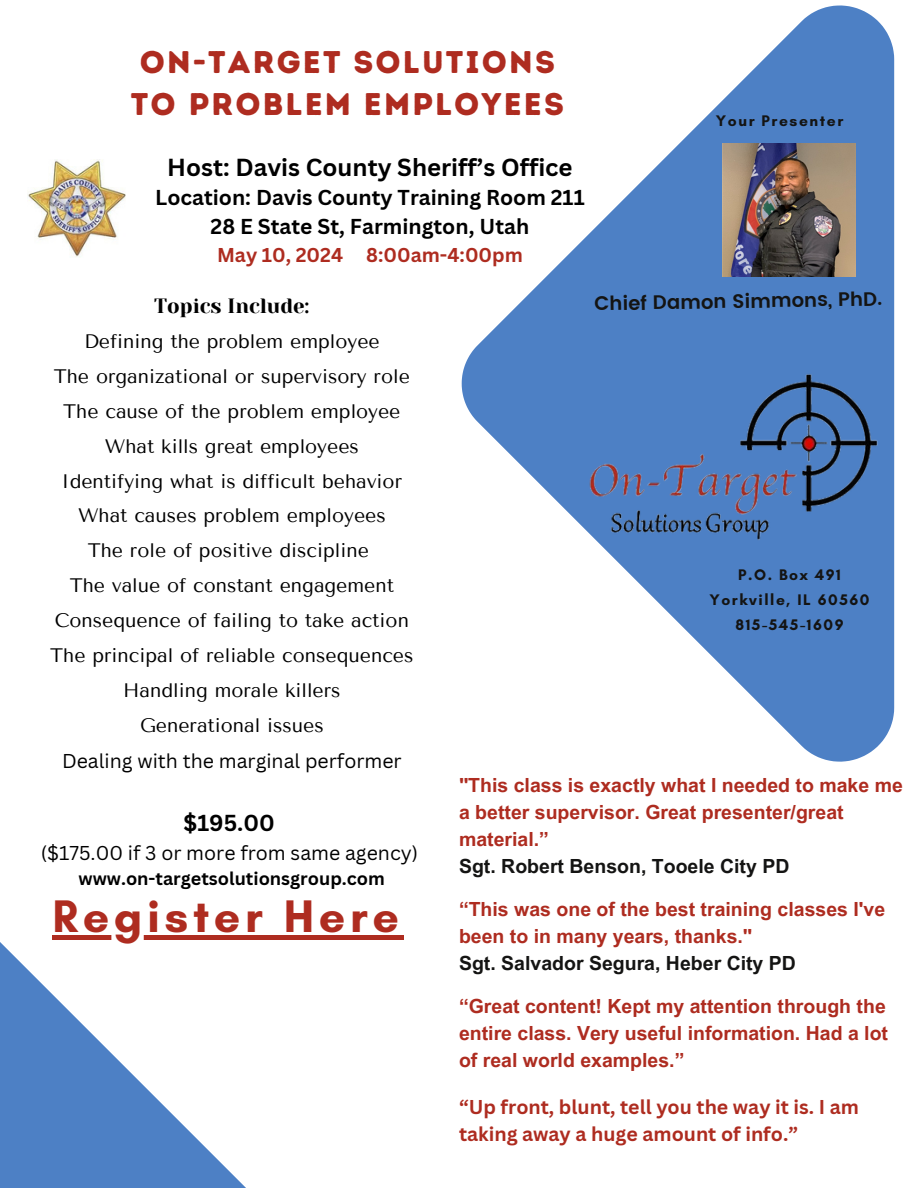
<style>
.page{position:relative;width:918px;height:1188px;background:#fff}
.page>*{position:absolute;margin:0;border:0;box-sizing:border-box;transform-origin:0 0}
.t1{font:700 46.5px "Glacial Indifference";letter-spacing:.1em;color:#ae2c20}
.t2{font:31.35px/41.7px "Intro Rust Base";letter-spacing:.07em;color:#ae2c20}
.t3{font:700 24px "Canva Sans";color:#000}
.t4{font:700 22.5px "Canva Sans";color:#000}
.t5{font:700 21px/29.2px "Canva Sans";color:#000;text-align:center}
.t6{font:20.55px "Yeseva One";color:#000}
.t7{font:19.5px/34.8px "Tenor Sans";color:#000;text-align:center}
.t8{font:700 19.5px/27px "Arial MT Pro";color:#ae2c20}
.t9{font:700 19.5px/27px "Canva Sans";color:#ae2c20}
.t10{font:19.5px "Canva Sans";color:#000}
.t11{font:700 19.5px "Arial MT Pro";color:#141413}
.t12{font:600 19.5px "Poppins";color:#141413}
.t13{font:700 18px "Canva Sans";color:#000}
.t14{font:700 15.6px "Glacial Indifference";letter-spacing:.1em;color:#141413}
</style>
<div class="page">
<svg style="left:462px;top:5px;width:432px;height:757px"></svg>
<svg style="left:0;top:942px;width:246px;height:246px;fill:#4d80c5"></svg>
<img style="left:582px;top:370px;width:301px;height:179px">
<div style="left:52px;top:935px;width:352px;height:5px;background:#ae2c20"></div>
<img style="left:28px;top:159px;width:98px;height:98px">
<img style="left:722px;top:143px;width:133px;height:133px">
<p class="t2" style="left:131px;top:41px;width:435px">ON-TARGET SOLUTIONS<br>TO PROBLEM EMPLOYEES</p>
<p class="t14" style="left:716px;top:111px;width:129px">Your Presenter</p>
<p class="t3" style="left:167px;top:150px;width:407px">Host: Davis County Sheriff’s Office</p>
<p class="t5" style="left:155px;top:182px;width:431px">Location: Davis County Training Room 211<br>28 E State St, Farmington, Utah</p>
<p class="t9" style="left:217px;top:241px;width:307px">May 10, 2024 8:00am-4:00pm</p>
<h3 class="t6" style="left:154px;top:294px;width:157px">Topics Include:</h3>
<h3 class="t7" style="left:50px;top:324px;width:365px">Defining the problem employee<br>The organizational or supervisory role<br>The cause of the problem employee<br>What kills great employees<br>Identifying what is difficult behavior<br>What causes problem employees<br>The role of positive discipline<br>The value of constant engagement<br>Consequence of failing to take action<br>The principal of reliable consequences<br>Handling morale killers<br>Generational issues</h3>
<h4 class="t10" style="left:62px;top:747px;width:341px">Dealing with the marginal performer</h4>
<h4 class="t12" style="left:594px;top:292px;width:289px;rotate:-1deg">Chief Damon Simmons, PhD.</h4>
<p class="t14" style="left:738px;top:565px;width:104px">P.O. Box 491</p>
<h2 class="t14" style="left:709px;top:590px;width:162px">Yorkville, IL 60560</h2>
<p class="t14" style="left:735px;top:615px;width:110px">815-545-1609</p>
<h4 class="t4" style="left:184px;top:807px;width:93px">$195.00</h4>
<h4 class="t10" style="left:41px;top:839px;width:379px">($175.00 if 3 or more from same agency)</h4>
<h4 class="t13" style="left:79px;top:866px;width:308px">www.on-targetsolutionsgroup.com</h4>
<h3 class="t1" style="left:52px;top:887px;width:348px">Register Here</h3>
<p class="t8" style="left:459px;top:774px;width:445px">"This class is exactly what I needed to make me a better supervisor. Great presenter/great material.”</p>
<p class="t11" style="left:459px;top:859px;width:332px">Sgt. Robert Benson, Tooele City PD</p>
<p class="t8" style="left:459px;top:898px;width:428px">“This was one of the best training classes I've been to in many years, thanks."</p>
<p class="t11" style="left:459px;top:956px;width:339px">Sgt. Salvador Segura, Heber City PD</p>
<p class="t8" style="left:459px;top:995px;width:431px;text-align:justify">“Great content! Kept my attention through the entire class. Very useful information. Had a lot of real world examples.”</p>
<p class="t9" style="left:459px;top:1093px;width:402px">“Up front, blunt, tell you the way it is. I am taking away a huge amount of info.”</p>
</div>
